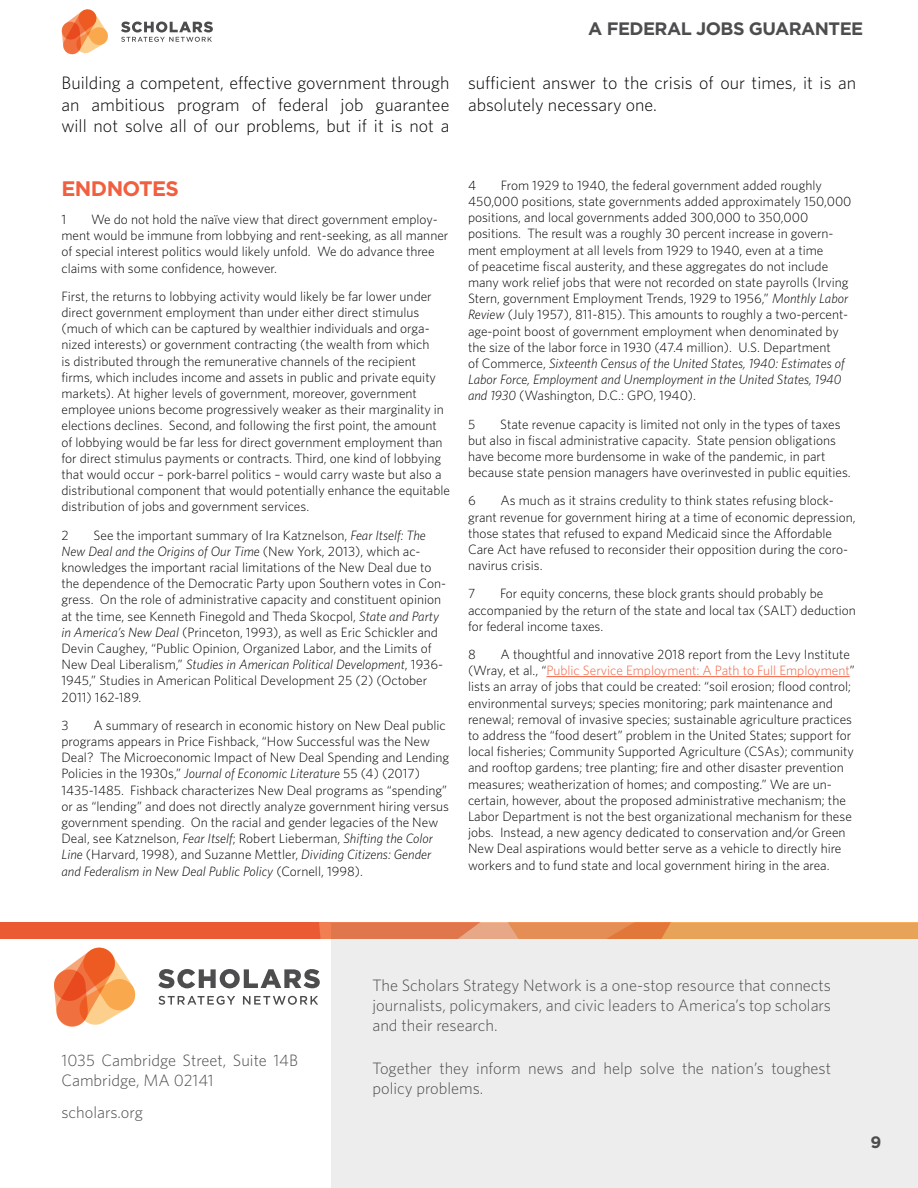
<style>
.page{position:relative;width:918px;height:1188px;background:#fff}
.page>*{position:absolute;margin:0;border:0;box-sizing:border-box;transform-origin:0 0}
.t1{font:700 21px "Gotham";letter-spacing:-.03em;color:#f15f3f}
.t2{font:300 18px/21.6px "Whitney";color:#000;text-align:justify}
.t3{font:700 18px "Gotham";letter-spacing:-.03em;color:#4d4d4f}
.t4{font:300 16.5px/19.8px "Whitney";color:#4d4d4f}
.t5{font:700 16.5px "Gotham";color:#4d4d4f}
.t6{font:300 13.5px/16.2px "Whitney";color:#000}
.s1{font-style:italic}
.s2{color:#f15f3f}
</style>
<div class="page">
<div style="left:332px;top:924px;width:586px;height:264px;background:#ededed"></div>
<svg style="left:62px;top:9px;width:46px;height:45px"></svg>
<svg style="left:121px;top:22px;width:92px;height:20px"></svg>
<svg style="left:54px;top:948px;width:81px;height:79px"></svg>
<svg style="left:158px;top:996px;width:160px;height:9px"></svg>
<svg style="left:158px;top:969px;width:162px;height:19px"></svg>
<svg style="left:0;top:923px;width:918px;height:15px;background:#e67e49"></svg>
<hr style="left:546px;top:676px;width:304px;height:1px;background:#f15f3f">
<h2 class="t3" style="left:588px;top:16px;width:277px">A FEDERAL JOBS GUARANTEE</h2>
<h2 class="t2" style="left:61px;top:71px;width:390px">Building a competent, effective government through an ambitious program of federal job guarantee will not solve all of our problems, but if it is not a</h2>
<h2 class="t2" style="left:468px;top:71px;width:390px">sufficient answer to the crisis of our times, it is an absolutely necessary one.</h2>
<h1 class="t1" style="left:62px;top:175px;width:119px">ENDNOTES</h1>
<p class="t6" style="left:62px;top:211px;width:6px">1</p>
<p class="t6" style="left:62px;top:211px;width:388px;text-indent:30px">We do not hold the naïve view that direct government employ&shy;ment would be immune from lobbying and rent-seeking, as all manner of special interest politics would likely unfold. We do advance three claims with some confidence, however.</p>
<p class="t6" style="left:62px;top:288px;width:390px">First, the returns to lobbying activity would likely be far lower under direct government employment than under either direct stimulus (much of which can be captured by wealthier individuals and orga&shy;nized interests) or government contracting (the wealth from which<br>is distributed through the remunerative channels of the recipient firms, which includes income and assets in public and private equity markets). At higher levels of government, moreover, government employee unions become progressively weaker as their marginality in elections declines. Second, and following the first point, the amount of lobbying would be far less for direct government employment than for direct stimulus payments or contracts. Third, one kind of lobbying that would occur – pork-barrel politics – would carry waste but also a distributional component that would potentially enhance the equitable distribution of jobs and government services.</p>
<p class="t6" style="left:62px;top:526px;width:9px">2</p>
<p class="t6" style="left:62px;top:526px;width:386px;text-indent:32px">See the important summary of Ira Katznelson, <span class="s1">Fear Itself: The New Deal and the Origins of Our Time</span> (New York, 2013), which ac&shy;knowledges the important racial limitations of the New Deal due to the dependence of the Democratic Party upon Southern votes in Con&shy;gress. On the role of administrative capacity and constituent opinion at the time, see Kenneth Finegold and Theda Skocpol, <span class="s1">State and Party in America’s New Deal</span> (Princeton, 1993), as well as Eric Schickler and Devin Caughey, “Public Opinion, Organized Labor, and the Limits of New Deal Liberalism,” <span class="s1">Studies in American Political Development</span>, 1936- 1945,” Studies in American Political Development 25 (2) (October 2011) 162-189.</p>
<p class="t6" style="left:62px;top:717px;width:9px">3</p>
<p class="t6" style="left:62px;top:717px;width:389px;text-indent:32px">A summary of research in economic history on New Deal public programs appears in Price Fishback, “How Successful was the New Deal? The Microeconomic Impact of New Deal Spending and Lending Policies in the 1930s,” <span class="s1">Journal of Economic Literature</span> 55 (4) (2017)<br>1435-1485. Fishback characterizes New Deal programs as “spending” or as “lending” and does not directly analyze government hiring versus government spending. On the racial and gender legacies of the New Deal, see Katznelson, <span class="s1">Fear Itself</span>; Robert Lieberman, <span class="s1">Shifting the Color Line</span> (Harvard, 1998), and Suzanne Mettler, <span class="s1">Dividing Citizens: Gender and Federalism in New Deal Public Policy</span> (Cornell, 1998).</p>
<p class="t6" style="left:468px;top:177px;width:385px;text-indent:33px">From 1929 to 1940, the federal government added roughly 450,000 positions, state governments added approximately 150,000 positions, and local governments added 300,000 to 350,000 positions. The result was a roughly 30 percent increase in govern&shy;ment employment at all levels from 1929 to 1940, even at a time<br>of peacetime fiscal austerity, and these aggregates do not include many work relief jobs that were not recorded on state payrolls (Irving Stern, government Employment Trends, 1929 to 1956,” <span class="s1">Monthly Labor Review</span> (July 1957), 811-815). This amounts to roughly a two-percent&shy;age-point boost of government employment when denominated by the size of the labor force in 1930 (47.4 million). U.S. Department<br>of Commerce, <span class="s1">Sixteenth Census of the United States, 1940: Estimates of Labor Force, Employment and Unemployment in the United States, 1940 and 1930</span> (Washington, D.C.: GPO, 1940).</p>
<p class="t6" style="left:468px;top:415px;width:9px">5</p>
<p class="t6" style="left:468px;top:177px;width:10px">4</p>
<p class="t6" style="left:468px;top:415px;width:384px;text-indent:32px">State revenue capacity is limited not only in the types of taxes but also in fiscal administrative capacity. State pension obligations have become more burdensome in wake of the pandemic, in part because state pension managers have overinvested in public equities.</p>
<p class="t6" style="left:468px;top:492px;width:9px">6</p>
<p class="t6" style="left:468px;top:492px;width:389px;text-indent:33px">As much as it strains credulity to think states refusing block&shy;grant revenue for government hiring at a time of economic depression, those states that refused to expand Medicaid since the Affordable Care Act have refused to reconsider their opposition during the coro&shy;navirus crisis.</p>
<p class="t6" style="left:468px;top:585px;width:9px">7</p>
<p class="t6" style="left:468px;top:585px;width:389px;text-indent:32px">For equity concerns, these block grants should probably be accompanied by the return of the state and local tax (SALT) deduction for federal income taxes.</p>
<p class="t6" style="left:468px;top:646px;width:9px">8</p>
<p class="t6" style="left:468px;top:646px;width:388px;text-indent:33px">A thoughtful and innovative 2018 report from the Levy Institute (Wray, et al., “<span class="s2">Public Service Employment: A Path to Full Employment</span>” lists an array of jobs that could be created: “soil erosion; flood control; environmental surveys; species monitoring; park maintenance and renewal; removal of invasive species; sustainable agriculture practices to address the “food desert” problem in the United States; support for local fisheries; Community Supported Agriculture (CSAs); community and rooftop gardens; tree planting; fire and other disaster prevention measures; weatherization of homes; and composting.” We are un&shy;certain, however, about the proposed administrative mechanism; the Labor Department is not the best organizational mechanism for these jobs. Instead, a new agency dedicated to conservation and/or Green New Deal aspirations would better serve as a vehicle to directly hire workers and to fund state and local government hiring in the area.</p>
<p class="t4" style="left:62px;top:1050px;width:238px">1035 Cambridge Street, Suite 14B<br>Cambridge, MA 02141</p>
<p class="t4" style="left:62px;top:1102px;width:83px">scholars.org</p>
<p class="t4" style="left:372px;top:975px;width:460px;text-align:justify">The Scholars Strategy Network is a one-stop resource that connects journalists, policymakers, and civic leaders to America’s top scholars and their research.</p>
<p class="t4" style="left:372px;top:1058px;width:460px">Together they inform news and help solve the nation’s toughest policy problems.</p>
<p class="t5" style="left:871px;top:1131px;width:12px">9</p>
</div>
